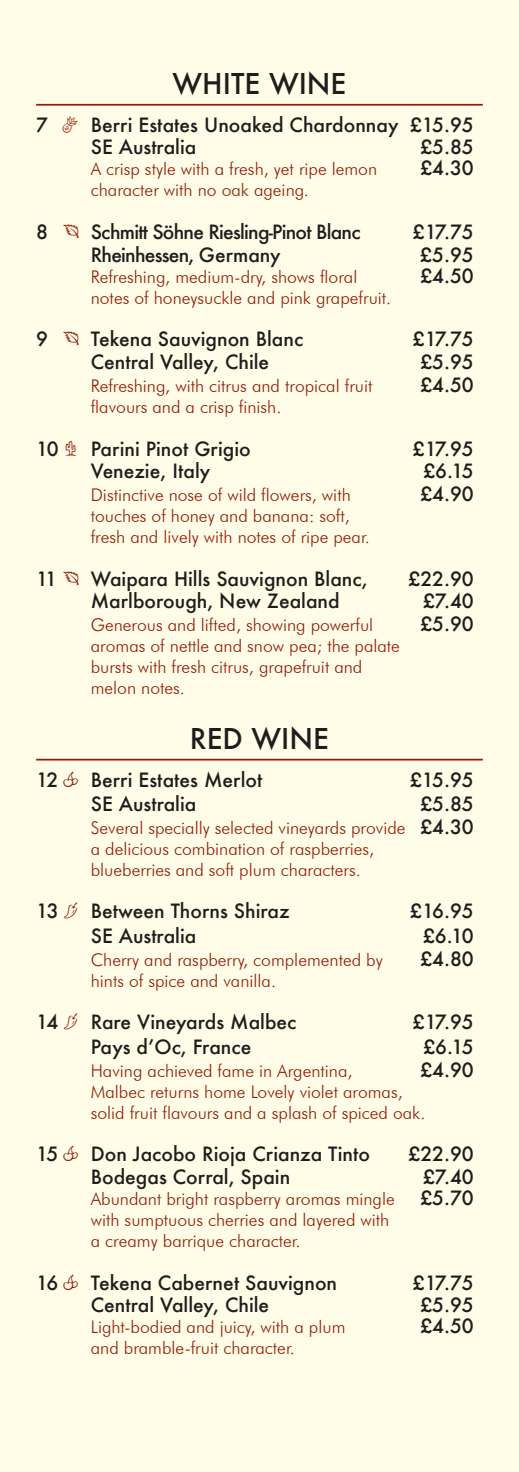
<style>
.page{position:relative;width:519px;height:1472px;background:#fff}
.page>*{position:absolute;margin:0;border:0;box-sizing:border-box;transform-origin:0 0}
.t1{font:500 28px "Futura";color:#1d1d1b}
.t2{font:500 19.25px/22.8px "Futura";color:#1d1d1b}
.t3{font:500 19.25px "Futura";letter-spacing:-.04em;color:#1d1d1b}
.t4{font:300 17.5px/21px "Futura BT";color:#941b05}
.s1{font-family:"Expressions RDA";font-weight:400;color:#941b05}
.s2{font-family:"Futura";font-weight:500;font-size:19.25px;color:#1d1d1b}
</style>
<div class="page">
<div style="left:0;top:0;width:519px;height:1471px;background:#fffde8"></div>
<hr style="left:36px;top:104px;width:447px;height:2px;background:#941b05">
<hr style="left:36px;top:758px;width:447px;height:2px;background:#941b05">
<h1 class="t1" style="left:172px;top:64px;width:175px">WHITE WINE</h1>
<p class="t2" style="left:91px;top:113px;width:384px;text-indent:-55px">7 <span class="s1">c</span> Berri Estates Unoaked Chardonnay £15.95<br>SE Australia</p>
<p class="t2" style="left:420px;top:136px;width:55px">£5.85</p>
<p class="t4" style="left:91px;top:158px;width:288px">A crisp style with a fresh, yet ripe lemon</p>
<p class="t2" style="left:420px;top:157px;width:55px">£4.30</p>
<p class="t4" style="left:91px;top:179px;width:220px">character with no oak ageing.</p>
<p class="t3" style="left:36px;top:219px;width:326px">8 <span class="s1">b</span> Schmitt Söhne Riesling-Pinot Blanc</p>
<p class="t2" style="left:413px;top:220px;width:62px">£17.75</p>
<p class="t3" style="left:91px;top:241px;width:191px">Rheinhessen, Germany</p>
<p class="t2" style="left:420px;top:243px;width:55px">£5.95</p>
<p class="t4" style="left:91px;top:266px;width:268px">Refreshing, medium-dry, shows floral</p>
<p class="t2" style="left:420px;top:264px;width:55px">£4.50</p>
<p class="t4" style="left:91px;top:287px;width:302px">notes of honeysuckle and pink grapefruit.</p>
<p class="t2" style="left:36px;top:327px;width:268px">9 <span class="s1">b</span> Tekena Sauvignon Blanc</p>
<p class="t2" style="left:413px;top:327px;width:62px">£17.75</p>
<p class="t2" style="left:91px;top:350px;width:180px">Central Valley, Chile</p>
<p class="t2" style="left:420px;top:350px;width:55px">£5.95</p>
<p class="t4" style="left:91px;top:375px;width:283px">Refreshing, with citrus and tropical fruit</p>
<p class="t2" style="left:420px;top:373px;width:55px">£4.50</p>
<p class="t4" style="left:91px;top:396px;width:192px">flavours and a crisp finish.</p>
<p class="t2" style="left:36px;top:437px;width:216px">10 <span class="s1">a</span> Parini Pinot Grigio</p>
<p class="t2" style="left:413px;top:437px;width:62px">£17.95</p>
<p class="t2" style="left:91px;top:459px;width:121px">Venezie, Italy</p>
<p class="t2" style="left:423px;top:459px;width:52px">£6.15</p>
<p class="t4" style="left:91px;top:484px;width:261px">Distinctive nose of wild flowers, with</p>
<p class="t2" style="left:420px;top:482px;width:55px">£4.90</p>
<p class="t4" style="left:91px;top:505px;width:281px">touches of honey and banana: soft, fresh and lively with notes of ripe pear.</p>
<p class="t2" style="left:36px;top:567px;width:333px">11 <span class="s1">b</span> Waipara Hills Sauvignon Blanc,</p>
<p class="t2" style="left:408px;top:567px;width:67px">£22.90</p>
<p class="t2" style="left:91px;top:589px;width:250px">Marlborough, New Zealand</p>
<p class="t2" style="left:423px;top:589px;width:52px">£7.40</p>
<p class="t4" style="left:91px;top:614px;width:284px">Generous and lifted, showing powerful</p>
<p class="t2" style="left:420px;top:612px;width:55px">£5.90</p>
<p class="t4" style="left:91px;top:635px;width:311px">aromas of nettle and snow pea; the palate bursts with fresh citrus, grapefruit and melon notes.</p>
<h1 class="t1" style="left:190px;top:719px;width:141px">RED WINE</h1>
<p class="t2" style="left:36px;top:767px;width:228px">12 <span class="s1">f</span> Berri Estates Merlot</p>
<p class="t2" style="left:410px;top:767px;width:65px">£15.95</p>
<p class="t2" style="left:91px;top:792px;width:107px">SE Australia</p>
<p class="t2" style="left:420px;top:792px;width:55px">£5.85</p>
<p class="t4" style="left:91px;top:816px;width:384px">Several specially selected vineyards provide <span class="s2">£4.30 </span>a delicious combination of raspberries,<br>blueberries and soft plum characters.</p>
<p class="t2" style="left:36px;top:899px;width:255px">13 <span class="s1">g</span> Between Thorns Shiraz</p>
<p class="t2" style="left:410px;top:899px;width:65px">£16.95</p>
<p class="t2" style="left:91px;top:924px;width:107px">SE Australia</p>
<p class="t2" style="left:423px;top:924px;width:52px">£6.10</p>
<p class="t4" style="left:91px;top:948px;width:293px">Cherry and raspberry, complemented by</p>
<p class="t2" style="left:420px;top:946px;width:55px">£4.80</p>
<p class="t4" style="left:91px;top:969px;width:187px">hints of spice and vanilla.</p>
<p class="t2" style="left:36px;top:1010px;width:262px">14 <span class="s1">g</span> Rare Vineyards Malbec</p>
<p class="t2" style="left:413px;top:1010px;width:62px">£17.95</p>
<p class="t2" style="left:91px;top:1035px;width:162px">Pays d’Oc, France</p>
<p class="t2" style="left:423px;top:1035px;width:52px">£6.15</p>
<p class="t4" style="left:91px;top:1059px;width:263px">Having achieved fame in Argentina,</p>
<p class="t2" style="left:420px;top:1057px;width:55px">£4.90</p>
<p class="t4" style="left:91px;top:1080px;width:336px">Malbec returns home Lovely violet aromas, solid fruit flavours and a splash of spiced oak.</p>
<p class="t2" style="left:36px;top:1142px;width:335px">15 <span class="s1">f</span> Don Jacobo Rioja Crianza Tinto</p>
<p class="t2" style="left:408px;top:1142px;width:67px">£22.90</p>
<p class="t2" style="left:91px;top:1165px;width:201px">Bodegas Corral, Spain</p>
<p class="t2" style="left:423px;top:1165px;width:52px">£7.40</p>
<p class="t4" style="left:91px;top:1188px;width:305px">Abundant bright raspberry aromas mingle</p>
<p class="t2" style="left:420px;top:1186px;width:55px">£5.70</p>
<p class="t4" style="left:91px;top:1209px;width:300px">with sumptuous cherries and layered with a creamy barrique character.</p>
<p class="t2" style="left:36px;top:1270px;width:302px">16 <span class="s1">f</span> Tekena Cabernet Sauvignon</p>
<p class="t2" style="left:413px;top:1270px;width:62px">£17.75</p>
<p class="t2" style="left:91px;top:1293px;width:180px">Central Valley, Chile</p>
<p class="t2" style="left:420px;top:1293px;width:55px">£5.95</p>
<p class="t4" style="left:91px;top:1316px;width:256px">Light-bodied and juicy, with a plum</p>
<p class="t2" style="left:420px;top:1314px;width:55px">£4.50</p>
<p class="t4" style="left:91px;top:1337px;width:205px">and bramble-fruit character.</p>
</div>
